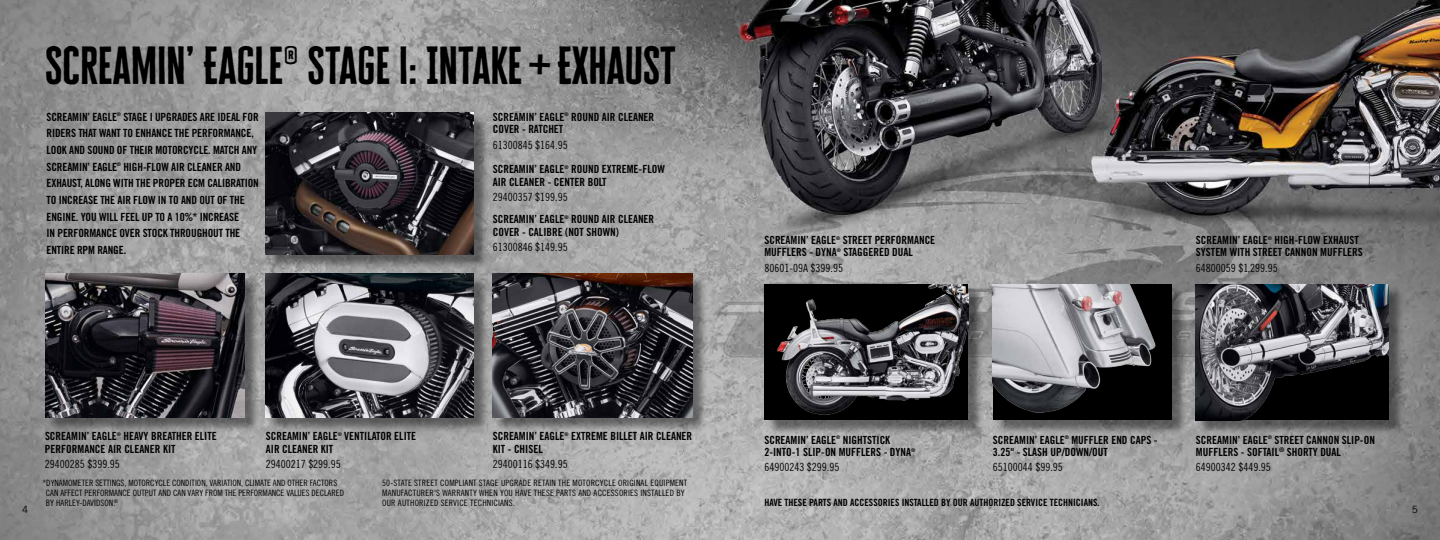
<style>
.page{position:relative;width:1440px;height:540px;background:#fff}
.page>*{position:absolute;margin:0;border:0;box-sizing:border-box;transform-origin:0 0}
.t1{font:43.75px "Cheddar Gothic Sans";letter-spacing:.005em;color:#000}
.t2{font:11.25px/12.5px "Trade Gothic LT Pro Bd Cn 20";color:#000}
.t3{font:11.25px "Trade Gothic LT Pro Cn 18";color:#000}
.t4{font:10px "Trade Gothic LT Pro Bd Cn 20";color:#000}
.t5{font:10px "Trade Gothic LT Pro";color:#000}
.t6{font:8.75px/10px "Trade Gothic LT Pro Cn 18";letter-spacing:.02em;color:#000}
.t7{font:8.75px/10px "Trade Gothic LT Pro Cn 18";color:#000}
</style>
<div class="page">
<img style="left:0;top:0;width:1440px;height:540px">
<div style="left:268px;top:115px;width:221px;height:155px;background:#000;opacity:.45"></div>
<img style="left:266px;top:113px;width:207px;height:141px">
<div style="left:268px;top:276px;width:221px;height:157px;background:#000;opacity:.45"></div>
<img style="left:266px;top:274px;width:207px;height:143px">
<div style="left:47px;top:276px;width:213px;height:157px;background:#000;opacity:.45"></div>
<img style="left:45px;top:274px;width:199px;height:143px">
<div style="left:495px;top:276px;width:213px;height:157px;background:#000;opacity:.45"></div>
<img style="left:493px;top:274px;width:199px;height:143px">
<div style="left:1198px;top:286px;width:206px;height:150px;background:#000;opacity:.45"></div>
<img style="left:1196px;top:284px;width:193px;height:136px">
<div style="left:766px;top:286px;width:218px;height:150px;background:#000;opacity:.45"></div>
<img style="left:764px;top:284px;width:204px;height:136px">
<div style="left:995px;top:286px;width:192px;height:150px;background:#000;opacity:.45"></div>
<img style="left:993px;top:284px;width:179px;height:136px">
<h1 class="t1" style="left:45px;top:39px;width:632px">SCREAMIN’ EAGLE® STAGE I: INTAKE + EXHAUST</h1>
<p class="t2" style="left:47px;top:108px;width:214px;line-height:16.6px">SCREAMIN’ EAGLE<sup>®</sup> STAGE I UPGRADES ARE IDEAL FOR RIDERS THAT WANT TO ENHANCE THE PERFORMANCE, LOOK AND SOUND OF THEIR MOTORCYCLE. MATCH ANY SCREAMIN’ EAGLE<sup>®</sup> HIGH-FLOW AIR CLEANER AND EXHAUST, ALONG WITH THE PROPER ECM CALIBRATION TO INCREASE THE AIR FLOW IN TO AND OUT OF THE ENGINE. YOU WILL FEEL UP TO A 10%* INCREASE<br>IN PERFORMANCE OVER STOCK THROUGHOUT THE ENTIRE RPM RANGE.</p>
<p class="t2" style="left:493px;top:110px;width:163px">SCREAMIN’ EAGLE<sup>®</sup> ROUND AIR CLEANER<br>COVER - RATCHET</p>
<p class="t3" style="left:493px;top:138px;width:76px">61300845 $164.95</p>
<p class="t2" style="left:493px;top:163px;width:174px">SCREAMIN’ EAGLE<sup>®</sup> ROUND EXTREME-FLOW<br>AIR CLEANER - CENTER BOLT</p>
<p class="t3" style="left:493px;top:190px;width:76px">29400357 $199.95</p>
<p class="t2" style="left:493px;top:213px;width:163px">SCREAMIN’ EAGLE<sup>®</sup> ROUND AIR CLEANER<br>COVER - CALIBRE (NOT SHOWN)</p>
<p class="t3" style="left:493px;top:240px;width:76px">61300846 $149.95</p>
<p class="t2" style="left:764px;top:234px;width:172px">SCREAMIN’ EAGLE<sup>®</sup> STREET PERFORMANCE<br>MUFFLERS - DYNA<sup>®</sup> STAGGERED DUAL</p>
<p class="t3" style="left:764px;top:261px;width:80px">80601-09A $399.95</p>
<p class="t2" style="left:1196px;top:234px;width:168px">SCREAMIN’ EAGLE<sup>®</sup> HIGH-FLOW EXHAUST<br>SYSTEM WITH STREET CANNON MUFFLERS</p>
<p class="t3" style="left:1196px;top:261px;width:83px">64800059 $1,299.95</p>
<p class="t2" style="left:45px;top:430px;width:173px">SCREAMIN’ EAGLE<sup>®</sup> HEAVY BREATHER ELITE<br>PERFORMANCE AIR CLEANER KIT</p>
<p class="t3" style="left:45px;top:457px;width:76px">29400285 $399.95</p>
<p class="t2" style="left:266px;top:430px;width:152px">SCREAMIN’ EAGLE<sup>®</sup> VENTILATOR ELITE<br>AIR CLEANER KIT</p>
<p class="t3" style="left:266px;top:458px;width:76px">29400217 $299.95</p>
<p class="t6" style="left:382px;top:478px;width:307px">50-STATE STREET COMPLIANT STAGE UPGRADE RETAIN THE MOTORCYCLE ORIGINAL EQUIPMENT<br>MANUFACTURER'S WARRANTY WHEN YOU HAVE THESE PARTS AND ACCESSORIES INSTALLED BY<br>OUR AUTHORIZED SERVICE TECHNICIANS.</p>
<p class="t2" style="left:493px;top:430px;width:201px">SCREAMIN’ EAGLE<sup>®</sup> EXTREME BILLET AIR CLEANER<br>KIT - CHISEL</p>
<p class="t3" style="left:493px;top:458px;width:76px">29400116 $349.95</p>
<p class="t2" style="left:764px;top:433px;width:152px">SCREAMIN’ EAGLE<sup>®</sup> NIGHTSTICK<br>2-INTO-1 SLIP-ON MUFFLERS - DYNA<sup>®</sup></p>
<p class="t3" style="left:764px;top:461px;width:76px">64900243 $299.95</p>
<p class="t2" style="left:993px;top:433px;width:166px">SCREAMIN’ EAGLE<sup>®</sup> MUFFLER END CAPS -<br>3.25" - SLASH UP/DOWN/OUT</p>
<p class="t3" style="left:993px;top:461px;width:71px">65100044 $99.95</p>
<p class="t2" style="left:1196px;top:433px;width:181px">SCREAMIN’ EAGLE<sup>®</sup> STREET CANNON SLIP-ON<br>MUFFLERS - SOFTAIL<sup>®</sup> SHORTY DUAL</p>
<p class="t3" style="left:1196px;top:461px;width:76px">64900342 $449.95</p>
<p class="t7" style="left:46px;top:478px;width:300px;text-indent:-3px">*DYNAMOMETER SETTINGS, MOTORCYCLE CONDITION, VARIATION, CLIMATE AND OTHER FACTORS<br>CAN AFFECT PERFORMANCE OUTPUT AND CAN VARY FROM THE PERFORMANCE VALUES DECLARED<br>BY HARLEY-DAVIDSON.<sup>®</sup></p>
<p class="t4" style="left:764px;top:496px;width:337px">HAVE THESE PARTS AND ACCESSORIES INSTALLED BY OUR AUTHORIZED SERVICE TECHNICIANS.</p>
<p class="t5" style="left:22px;top:504px;width:8px">4</p>
<p class="t5" style="left:1412px;top:504px;width:8px">5</p>
</div>
